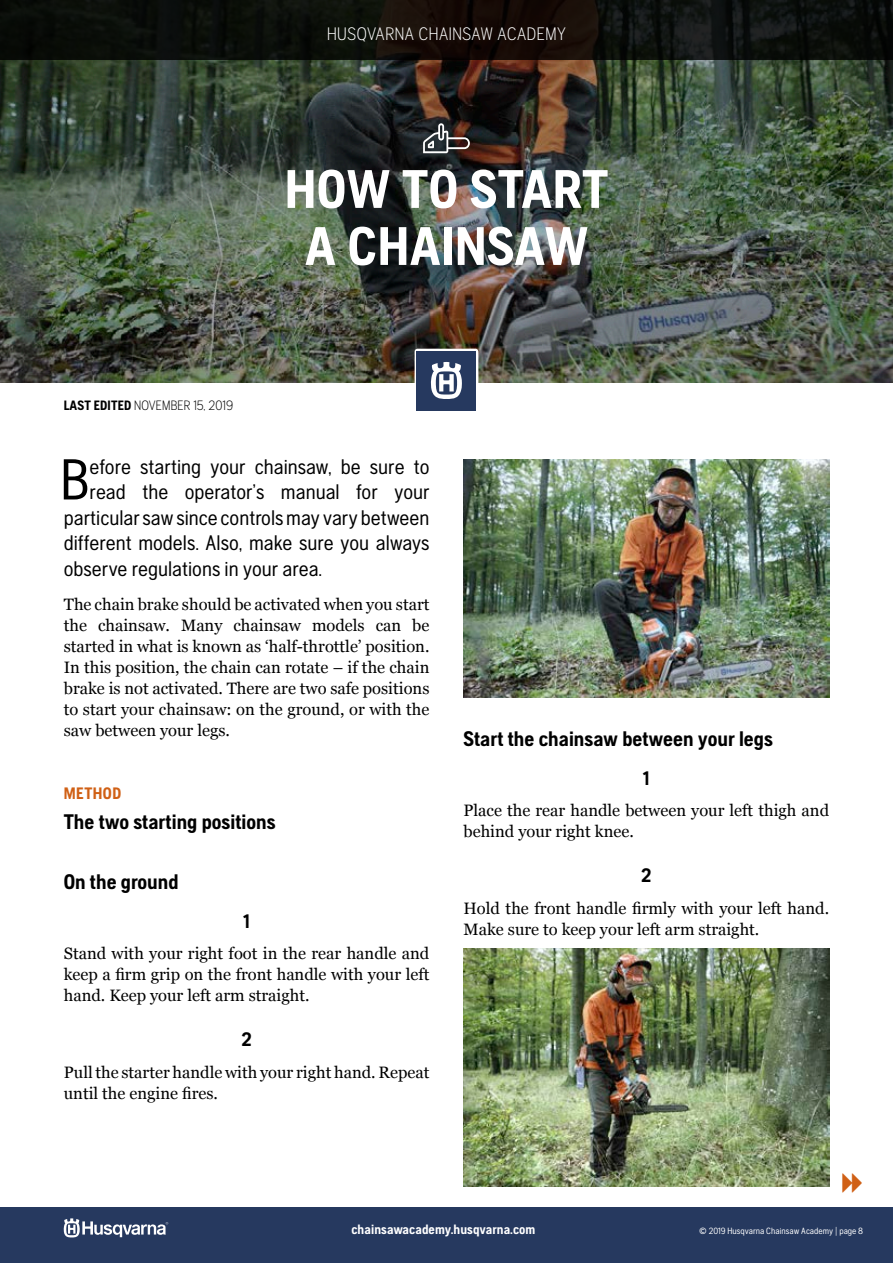
<style>
.page{position:relative;width:893px;height:1263px;background:#fff}
.page>*{position:absolute;margin:0;border:0;box-sizing:border-box;transform-origin:0 0}
.t1{font:57.45px "Husqvarna Gothic";color:#000}
.t2{font:700 54px/57px "Husqvarna Gothic";letter-spacing:.01em;color:#fff;text-align:center}
.t3{font:21px "Husqvarna Gothic";color:#000}
.t4{font:700 21px "Husqvarna Gothic";color:#000}
.t5{font:700 19.5px "Husqvarna Gothic";color:#000}
.t6{font:300 18px "Husqvarna Gothic";letter-spacing:.03em;color:#fff}
.t7{font:16.5px/21px "Georgia";color:#000}
.t8{font:700 16.5px "Husqvarna Gothic";letter-spacing:.03em;color:#d06015}
.t9{font:700 13.5px "Husqvarna Gothic";letter-spacing:.005em;color:#fff}
.t10{font:300 13.5px "Husqvarna Gothic";letter-spacing:.01em;color:#000}
.t11{font:9px "Husqvarna Gothic";letter-spacing:.005em;color:#fff}
.s1{font-weight:700}
</style>
<div class="page">
<div style="left:0;top:1208px;width:893px;height:55px;background:#26395f"></div>
<svg style="left:64px;top:1218px;width:104px;height:19px"></svg>
<img style="left:0;top:60px;width:893px;height:323px">
<svg style="left:415px;top:349px;width:63px;height:63px"></svg>
<div style="left:417px;top:351px;width:59px;height:59px;background:#26395f"></div>
<svg style="left:431px;top:362px;width:31px;height:37px"></svg>
<svg style="left:423px;top:123px;width:47px;height:30px"></svg>
<img style="left:463px;top:948px;width:366px;height:238px">
<img style="left:463px;top:459px;width:366px;height:238px">
<svg style="left:0;top:0;width:893px;height:60px;background:#0e0e0a"></svg>
<p class="t6" style="left:327px;top:24px;width:240px">HUSQVARNA CHAINSAW ACADEMY</p>
<p class="t10" style="left:64px;top:398px;width:171px"><span class="s1">LAST EDITED</span> NOVEMBER 15, 2019</p>
<h2 class="t2" style="left:285px;top:160px;width:325px">HOW TO START<br>A CHAINSAW</h2>
<h1 class="t1" style="left:60px;top:447px;width:31px">B</h1>
<p class="t3" style="left:90px;top:455px;width:341px">efore starting your chainsaw, be sure to</p>
<p class="t3" style="left:90px;top:480px;width:341px">read the operator’s manual for your</p>
<p class="t3" style="left:64px;top:506px;width:367px">particular saw since controls may vary between</p>
<p class="t3" style="left:64px;top:531px;width:367px">different models. Also, make sure you always</p>
<p class="t3" style="left:64px;top:557px;width:260px">observe regulations in your area.</p>
<p class="t7" style="left:64px;top:594px;width:367px;text-align:justify">The chain brake should be activated when you start the chainsaw. Many chainsaw models can be started in what is known as ‘half-throttle’ position.<br>In this position, the chain can rotate – if the chain brake is not activated. There are two safe positions to start your chainsaw: on the ground, or with the saw between your legs.</p>
<p class="t8" style="left:64px;top:783px;width:59px">METHOD</p>
<p class="t4" style="left:64px;top:809px;width:213px">The two starting positions</p>
<p class="t4" style="left:64px;top:869px;width:116px">On the ground</p>
<p class="t5" style="left:243px;top:909px;width:8px">1</p>
<p class="t7" style="left:64px;top:943px;width:367px;text-align:justify">Stand with your right foot in the rear handle and keep a firm grip on the front handle with your left hand. Keep your left arm straight.</p>
<p class="t5" style="left:242px;top:1028px;width:12px">2</p>
<p class="t7" style="left:64px;top:1062px;width:367px">Pull the starter handle with your right hand. Repeat until the engine fires.</p>
<p class="t4" style="left:463px;top:726px;width:311px">Start the chainsaw between your legs</p>
<p class="t5" style="left:643px;top:767px;width:8px">1</p>
<p class="t7" style="left:463px;top:800px;width:367px">Place the rear handle between your left thigh and behind your right knee.</p>
<p class="t5" style="left:641px;top:864px;width:12px">2</p>
<p class="t7" style="left:463px;top:898px;width:367px">Hold the front handle firmly with your left hand.<br>Make sure to keep your left arm straight.</p>
<p class="t9" style="left:351px;top:1222px;width:186px">chainsawacademy.husqvarna.com</p>
<p class="t11" style="left:699px;top:1226px;width:165px">© 2019 Husqvarna Chainsaw Academy | page 8</p>
</div>
